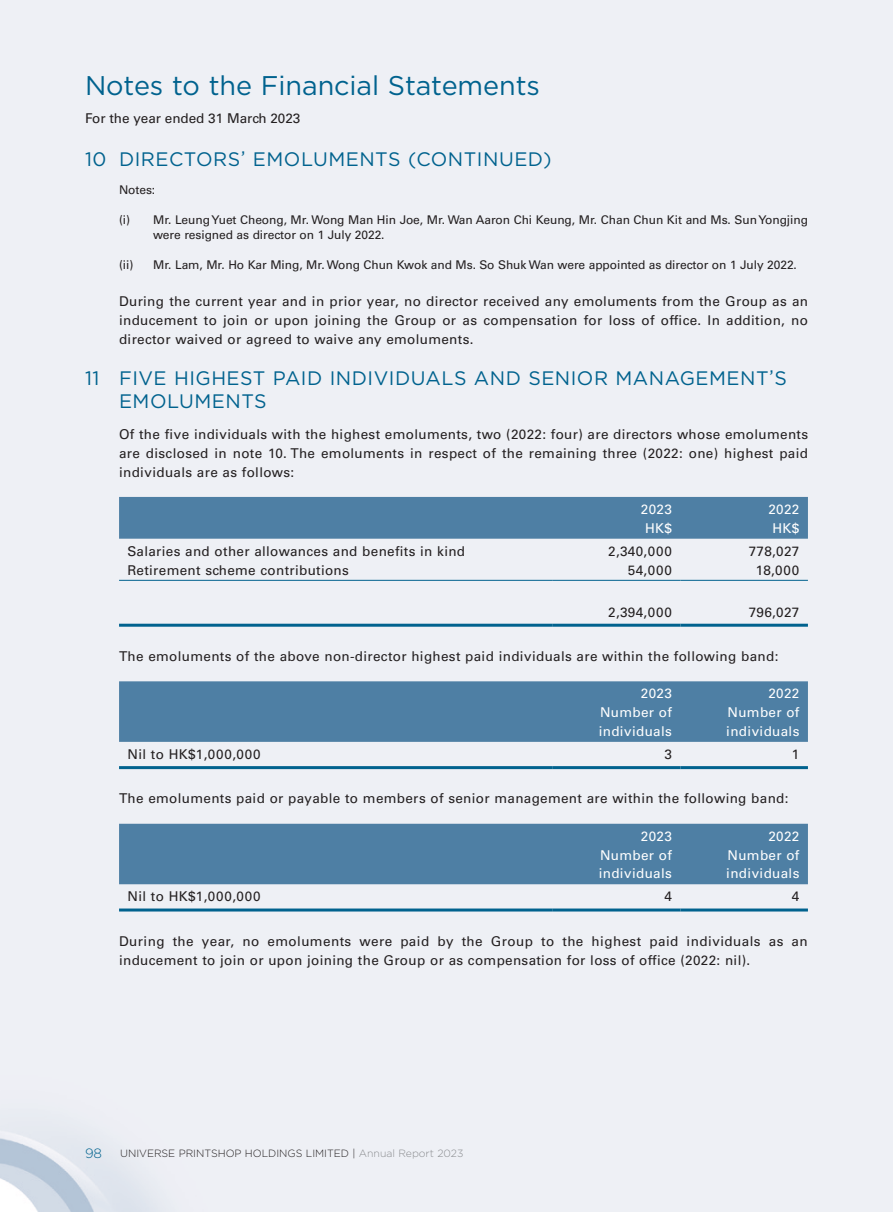
<style>
.page{position:relative;width:893px;height:1212px;background:#fff}
.page>*{position:absolute;margin:0;border:0;box-sizing:border-box;transform-origin:0 0}
.t1{font:27px "Gotham";letter-spacing:-.005em;color:#00628e}
.Heading_1{font:19.5px/22.5px "Gotham";letter-spacing:.025em;color:#00628e}
.Body_Text{font:13.5px/18.8px "Univers LT Std";letter-spacing:.025em;color:#231f20;text-align:justify}
.Body_Text-2{font:13.5px "Univers LT Std";letter-spacing:.025em;color:#fff}
.Body_Text-3{font:13.5px "Univers LT Std";letter-spacing:.045em;color:#231f20}
.Body_Text-4{font:13.5px "Univers LT Std";letter-spacing:-.005em;color:#231f20}
.t2{font:300 13.5px "Gotham";color:#00628e}
.Notes{font:12px/15px "Univers LT Std";letter-spacing:-.005em;color:#231f20}
.t3{font:300 10.5px "Gotham";letter-spacing:-.005em;color:#231f20}
.s1{color:#8a8c8f}
</style>
<div class="page">
<div style="left:119px;top:497px;width:689px;height:42px;background:#4e7fa4"></div>
<hr style="left:119px;top:580px;width:434px;height:1px;background:#00628e">
<hr style="left:553px;top:580px;width:127px;height:1px;background:#00628e">
<hr style="left:680px;top:580px;width:128px;height:1px;background:#00628e">
<hr style="left:119px;top:624px;width:434px;height:3px;background:#00628e">
<hr style="left:553px;top:624px;width:127px;height:3px;background:#00628e">
<hr style="left:680px;top:624px;width:128px;height:3px;background:#00628e">
<div style="left:119px;top:681px;width:689px;height:61px;background:#4e7fa4"></div>
<hr style="left:119px;top:766px;width:434px;height:3px;background:#00628e">
<hr style="left:553px;top:766px;width:127px;height:3px;background:#00628e">
<hr style="left:680px;top:766px;width:128px;height:3px;background:#00628e">
<div style="left:119px;top:824px;width:689px;height:60px;background:#4e7fa4"></div>
<hr style="left:119px;top:908px;width:434px;height:3px;background:#00628e">
<hr style="left:553px;top:908px;width:127px;height:3px;background:#00628e">
<hr style="left:680px;top:908px;width:128px;height:3px;background:#00628e">
<h1 class="t1" style="left:85px;top:68px;width:456px">Notes to the Financial Statements</h1>
<p class="Body_Text-4" style="left:85px;top:110px;width:217px">For the year ended 31 March 2023</p>
<p class="Heading_1" style="left:85px;top:147px;width:468px">10 DIRECTORS’ EMOLUMENTS (CONTINUED)</p>
<p class="Notes" style="left:119px;top:182px;width:38px">Notes:</p>
<p class="Notes" style="left:153px;top:212px;width:656px;text-indent:-34px">(i) Mr. Leung Yuet Cheong, Mr. Wong Man Hin Joe, Mr. Wan Aaron Chi Keung, Mr. Chan Chun Kit and Ms. Sun Yongjing were resigned as director on 1 July 2022.</p>
<p class="Notes" style="left:119px;top:257px;width:16px">(ii)</p>
<p class="Notes" style="left:153px;top:257px;width:645px">Mr. Lam, Mr. Ho Kar Ming, Mr. Wong Chun Kwok and Ms. So Shuk Wan were appointed as director on 1 July 2022.</p>
<p class="Body_Text" style="left:119px;top:292px;width:691px">During the current year and in prior year, no director received any emoluments from the Group as an inducement to join or upon joining the Group or as compensation for loss of office. In addition, no director waived or agreed to waive any emoluments.</p>
<p class="Heading_1" style="left:119px;top:366px;width:669px;text-indent:-34px">11 FIVE HIGHEST PAID INDIVIDUALS AND SENIOR MANAGEMENT’S<br>EMOLUMENTS</p>
<p class="Body_Text" style="left:119px;top:425px;width:691px">Of the five individuals with the highest emoluments, two (2022: four) are directors whose emoluments are disclosed in note 10. The emoluments in respect of the remaining three (2022: one) highest paid individuals are as follows:</p>
<p class="Body_Text-2" style="left:641px;top:501px;width:32px">2023</p>
<p class="Body_Text-2" style="left:768px;top:501px;width:32px">2022</p>
<p class="Body_Text-2" style="left:645px;top:520px;width:28px">HK$</p>
<p class="Body_Text-2" style="left:772px;top:520px;width:28px">HK$</p>
<p class="Body_Text" style="left:128px;top:542px;width:339px">Salaries and other allowances and benefits in kind</p>
<p class="Body_Text" style="left:608px;top:542px;width:65px">2,340,000</p>
<p class="Body_Text" style="left:749px;top:542px;width:52px">778,027</p>
<p class="Body_Text" style="left:128px;top:560px;width:223px">Retirement scheme contributions</p>
<p class="Body_Text" style="left:628px;top:560px;width:45px">54,000</p>
<p class="Body_Text" style="left:756px;top:560px;width:45px">18,000</p>
<p class="Body_Text" style="left:608px;top:602px;width:65px">2,394,000</p>
<p class="Body_Text" style="left:749px;top:602px;width:52px">796,027</p>
<p class="Body_Text" style="left:119px;top:647px;width:661px">The emoluments of the above non-director highest paid individuals are within the following band:</p>
<p class="Body_Text-2" style="left:641px;top:686px;width:32px">2023</p>
<p class="Body_Text-2" style="left:600px;top:704px;width:73px">Number of</p>
<p class="Body_Text-2" style="left:599px;top:723px;width:75px">individuals</p>
<p class="Body_Text-2" style="left:768px;top:686px;width:32px">2022</p>
<p class="Body_Text-2" style="left:728px;top:704px;width:73px">Number of</p>
<p class="Body_Text-2" style="left:726px;top:723px;width:75px">individuals</p>
<p class="Body_Text-3" style="left:128px;top:746px;width:135px">Nil to HK$1,000,000</p>
<p class="Body_Text" style="left:664px;top:745px;width:9px">3</p>
<p class="Body_Text" style="left:792px;top:745px;width:9px">1</p>
<p class="Body_Text" style="left:119px;top:789px;width:671px">The emoluments paid or payable to members of senior management are within the following band:</p>
<p class="Body_Text-2" style="left:641px;top:828px;width:32px">2023</p>
<p class="Body_Text-2" style="left:600px;top:847px;width:73px">Number of</p>
<p class="Body_Text-2" style="left:599px;top:865px;width:75px">individuals</p>
<p class="Body_Text-2" style="left:768px;top:828px;width:32px">2022</p>
<p class="Body_Text-2" style="left:728px;top:847px;width:73px">Number of</p>
<p class="Body_Text-2" style="left:726px;top:865px;width:75px">individuals</p>
<p class="Body_Text-3" style="left:128px;top:888px;width:135px">Nil to HK$1,000,000</p>
<p class="Body_Text" style="left:664px;top:887px;width:9px">4</p>
<p class="Body_Text" style="left:792px;top:887px;width:9px">4</p>
<p class="Body_Text" style="left:119px;top:932px;width:690px">During the year, no emoluments were paid by the Group to the highest paid individuals as an inducement to join or upon joining the Group or as compensation for loss of office (2022: nil).</p>
<p class="t2" style="left:85px;top:1144px;width:18px">98</p>
<p class="t3" style="left:120px;top:1146px;width:345px">UNIVERSE PRINTSHOP HOLDINGS LIMITED | <span class="s1">Annual Report 2023</span></p>
</div>
